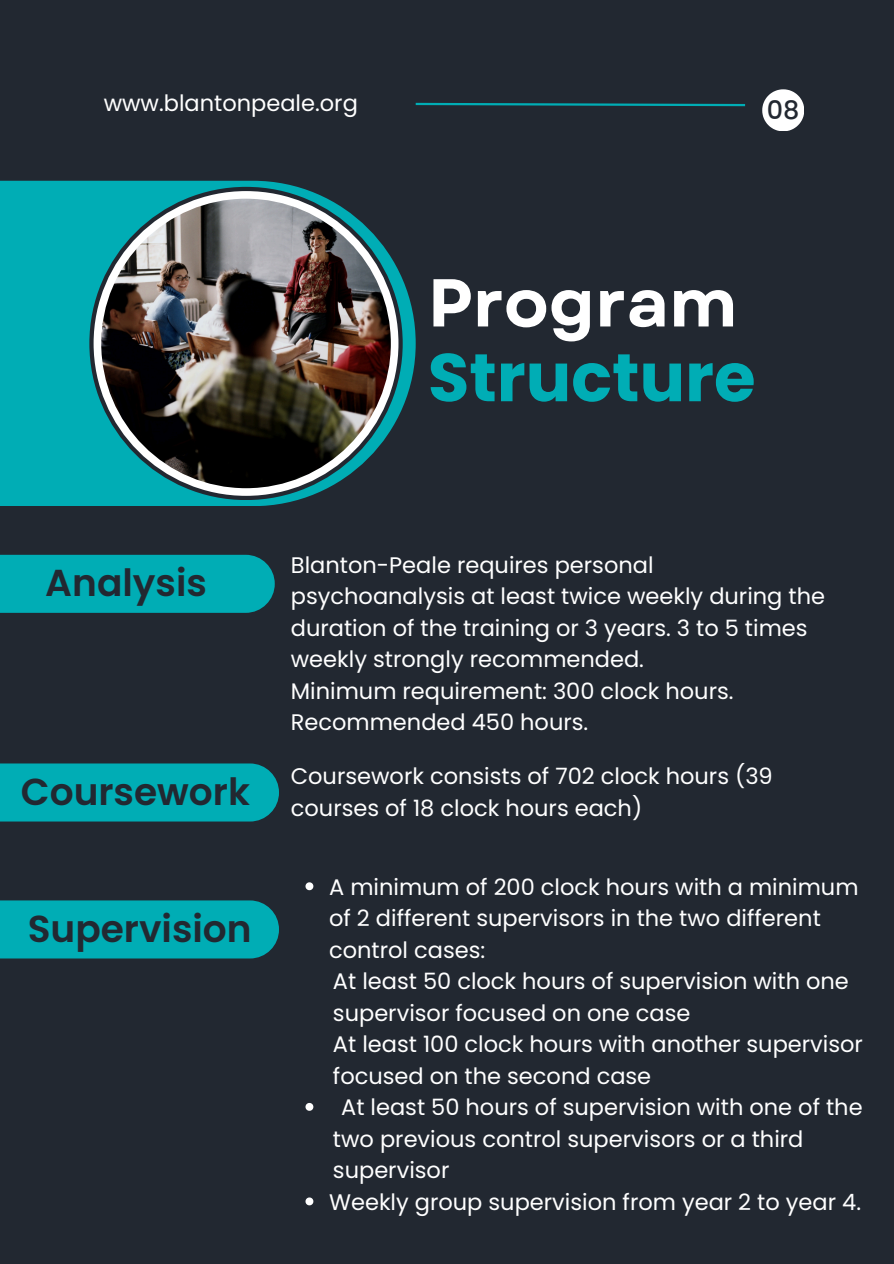
<style>
.page{position:relative;width:894px;height:1264px;background:#fff}
.page>*{position:absolute;margin:0;border:0;box-sizing:border-box;transform-origin:0 0}
.t1{font:700 67.5px "Poppins";color:#00adb5}
.t2{font:700 67.5px "Garet";color:#fff}
.t3{font:600 37.5px "Poppins";color:#222831}
.t4{font:500 25.5px "Poppins";color:#222831}
.t5{font:22.5px/31.5px "Poppins";color:#fff}
</style>
<div class="page">
<div style="left:0;top:0;width:893px;height:1263px;background:#222831"></div>
<div style="left:0;top:900px;width:279px;height:58px;background:#00adb5"></div>
<div style="left:0;top:763px;width:279px;height:58px;background:#00adb5"></div>
<div style="left:0;top:555px;width:275px;height:58px;background:#00adb5"></div>
<svg style="left:305px;top:882px;width:8px;height:8px"></svg>
<svg style="left:305px;top:1103px;width:8px;height:7px"></svg>
<svg style="left:305px;top:1197px;width:8px;height:8px"></svg>
<svg style="left:415px;top:102px;width:331px;height:5px"></svg>
<svg style="left:762px;top:89px;width:41px;height:42px"></svg>
<svg style="left:0;top:181px;width:415px;height:325px;fill:#00adb5"></svg>
<svg style="left:89px;top:187px;width:313px;height:313px"></svg>
<div style="left:94px;top:191px;width:304px;height:305px;background:#fff;border-radius:50%"></div>
<img style="left:101px;top:199px;width:290px;height:289px;border-radius:50%">
<p class="t5" style="left:104px;top:87px;width:256px">www.blantonpeale.org</p>
<p class="t4" style="left:766px;top:92px;width:34px">08</p>
<p class="t2" style="left:427px;top:254px;width:311px">Program</p>
<p class="t1" style="left:427px;top:330px;width:329px">Structure</p>
<p class="t3" style="left:45px;top:557px;width:163px">Analysis</p>
<p class="t3" style="left:21px;top:765px;width:230px">Coursework</p>
<p class="t3" style="left:28px;top:902px;width:225px">Supervision</p>
<h1 class="t5" style="left:291px;top:549px;width:535px">Blanton-Peale requires personal psychoanalysis at least twice weekly during the duration of the training or 3 years. 3 to 5 times weekly strongly recommended.</h1>
<h1 class="t5" style="left:291px;top:675px;width:444px">Minimum requirement: 300 clock hours.<br>Recommended 450 hours.</h1>
<h2 class="t5" style="left:291px;top:760px;width:483px">Coursework consists of 702 clock hours (39 courses of 18 clock hours each)</h2>
<h2 class="t5" style="left:329px;top:871px;width:530px">A minimum of 200 clock hours with a minimum of 2 different supervisors in the two different control cases:</h2>
<p class="t5" style="left:333px;top:965px;width:517px">At least 50 clock hours of supervision with one</p>
<p class="t5" style="left:333px;top:997px;width:359px">supervisor focused on one case</p>
<p class="t5" style="left:333px;top:1028px;width:531px">At least 100 clock hours with another supervisor</p>
<h2 class="t5" style="left:333px;top:1060px;width:320px">focused on the second case</h2>
<p class="t5" style="left:341px;top:1091px;width:523px">At least 50 hours of supervision with one of the</p>
<p class="t5" style="left:333px;top:1123px;width:472px">two previous control supervisors or a third</p>
<p class="t5" style="left:333px;top:1154px;width:118px">supervisor</p>
<p class="t5" style="left:329px;top:1186px;width:533px">Weekly group supervision from year 2 to year 4.</p>
</div>
